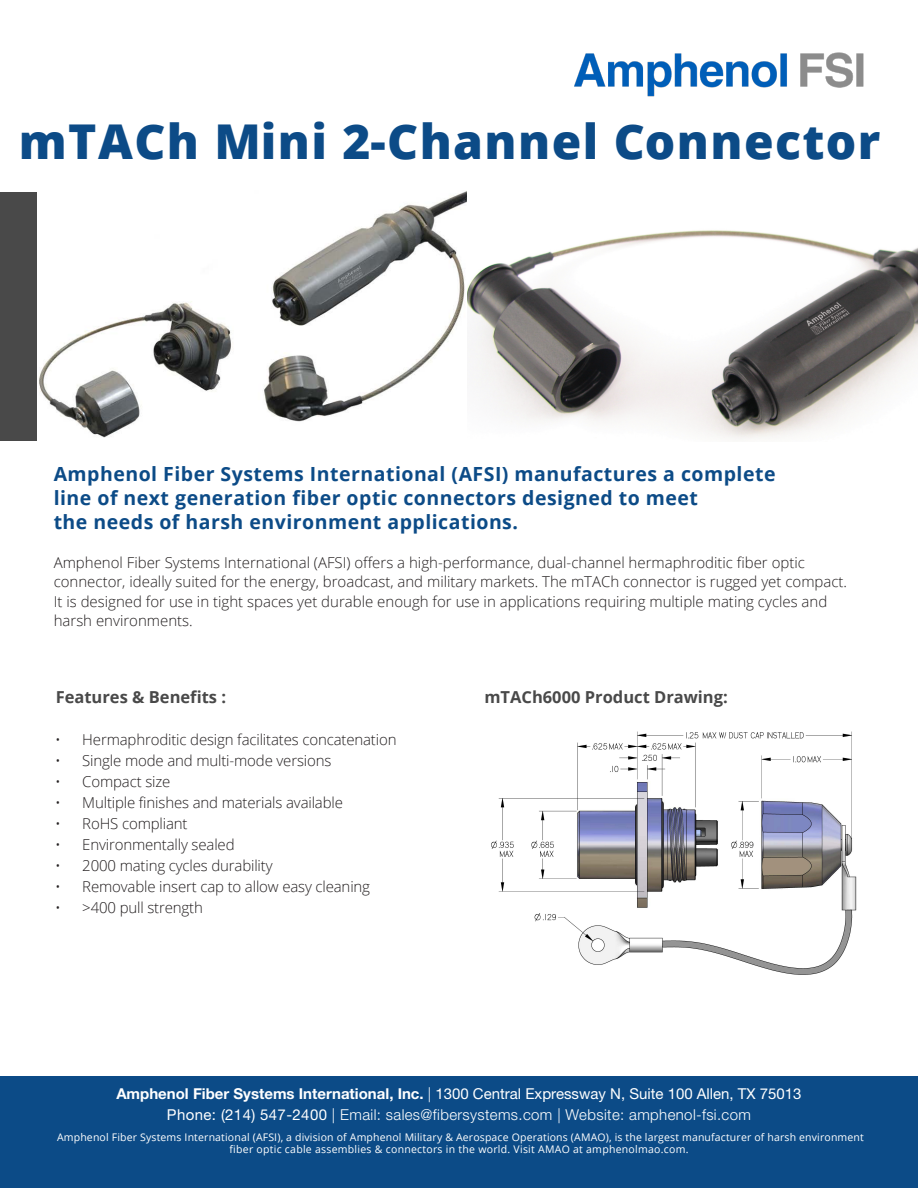
<style>
.page{position:relative;width:918px;height:1188px;background:#fff}
.page>*{position:absolute;margin:0;border:0;box-sizing:border-box;transform-origin:0 0}
.t1{font:800 48px "Open Sans";letter-spacing:.03em;color:#0c4b87}
.t2{font:700 19.5px/24px "Open Sans";letter-spacing:.025em;color:#0c4b87}
.t3{font:700 16.5px "Open Sans";color:#494949}
.t4{font:700 16.5px "Open Sans";color:#494949}
.t5{font:300 15px/19.5px "Open Sans";color:#231f20}
.t6{font:15px "Helvetica Neue LT Std";color:#fff}
.t7{font:300 15px "Helvetica Neue LT Std";letter-spacing:.025em;color:#fff}
.t8{font:10.5px/12.6px "Open Sans";letter-spacing:.015em;color:#fff;text-align:center}
.s1{font-style:inherit}
.s2{font-weight:700}
.s3{font-weight:300}
.s4{font-weight:400}
</style>
<div class="page">
<img style="left:574px;top:52px;width:290px;height:45px">
<div style="left:0;top:1077px;width:918px;height:111px;background:#0c4b87"></div>
<div style="left:0;top:192px;width:54px;height:248px;background:#494949"></div>
<img style="left:38px;top:191px;width:880px;height:249px">
<img style="left:491px;top:731px;width:366px;height:244px">
<p class="t1" style="left:19px;top:105px;width:863px">mTACh Mini 2-Channel Connector</p>
<p class="t2" style="left:54px;top:461px;width:723px">Amphenol Fiber Systems International (AFSI) manufactures a complete line of next generation fiber optic connectors designed to meet<br>the needs of harsh environment applications.</p>
<p class="t5" style="left:54px;top:552px;width:795px">Amphenol Fiber Systems International (AFSI) offers a high-performance, dual-channel hermaphroditic fiber optic connector, ideally suited for the energy, broadcast, and military markets. The mTACh connector is rugged yet compact.<br>It is designed for use in tight spaces yet durable enough for use in applications requiring multiple mating cycles and harsh environments.</p>
<p class="t4" style="left:56px;top:685px;width:172px">Features <span class="s1">&amp; Benefits</span> :</p>
<p class="t5" style="left:55px;top:729px;width:343px">• Hermaphroditic design facilitates concatenation</p>
<p class="t5" style="left:55px;top:750px;width:278px">• Single mode and multi-mode versions</p>
<p class="t5" style="left:55px;top:771px;width:117px">• Compact size</p>
<p class="t5" style="left:55px;top:792px;width:289px">• Multiple finishes and materials available</p>
<p class="t5" style="left:55px;top:813px;width:134px">• RoHS compliant</p>
<p class="t5" style="left:55px;top:834px;width:181px">• Environmentally sealed</p>
<p class="t5" style="left:55px;top:855px;width:219px">• 2000 mating cycles durability</p>
<p class="t5" style="left:55px;top:876px;width:316px">• Removable insert cap to allow easy cleaning</p>
<p class="t5" style="left:55px;top:897px;width:149px">• &gt;400 pull strength</p>
<p class="t3" style="left:484px;top:685px;width:245px">mTACh6000 Product Drawing:</p>
<p class="t6" style="left:116px;top:1085px;width:687px"><span class="s2">Amphenol Fiber Systems International, Inc.</span> <span class="s3">|</span> 1300 Central Expressway N, Suite 100 Allen, TX 75013</p>
<p class="t7" style="left:167px;top:1106px;width:586px"><span class="s4">Phone: (214) 547-2400</span> | Email: sales@fibersystems.com | Website: amphenol-fsi.com</p>
<p class="t8" style="left:57px;top:1130px;width:808px">Amphenol Fiber Systems International (AFSI), a division of Amphenol Military &amp; Aerospace Operations (AMAO), is the largest manufacturer of harsh environment fiber optic cable assemblies &amp; connectors in the world. Visit AMAO at amphenolmao.com.</p>
</div>
